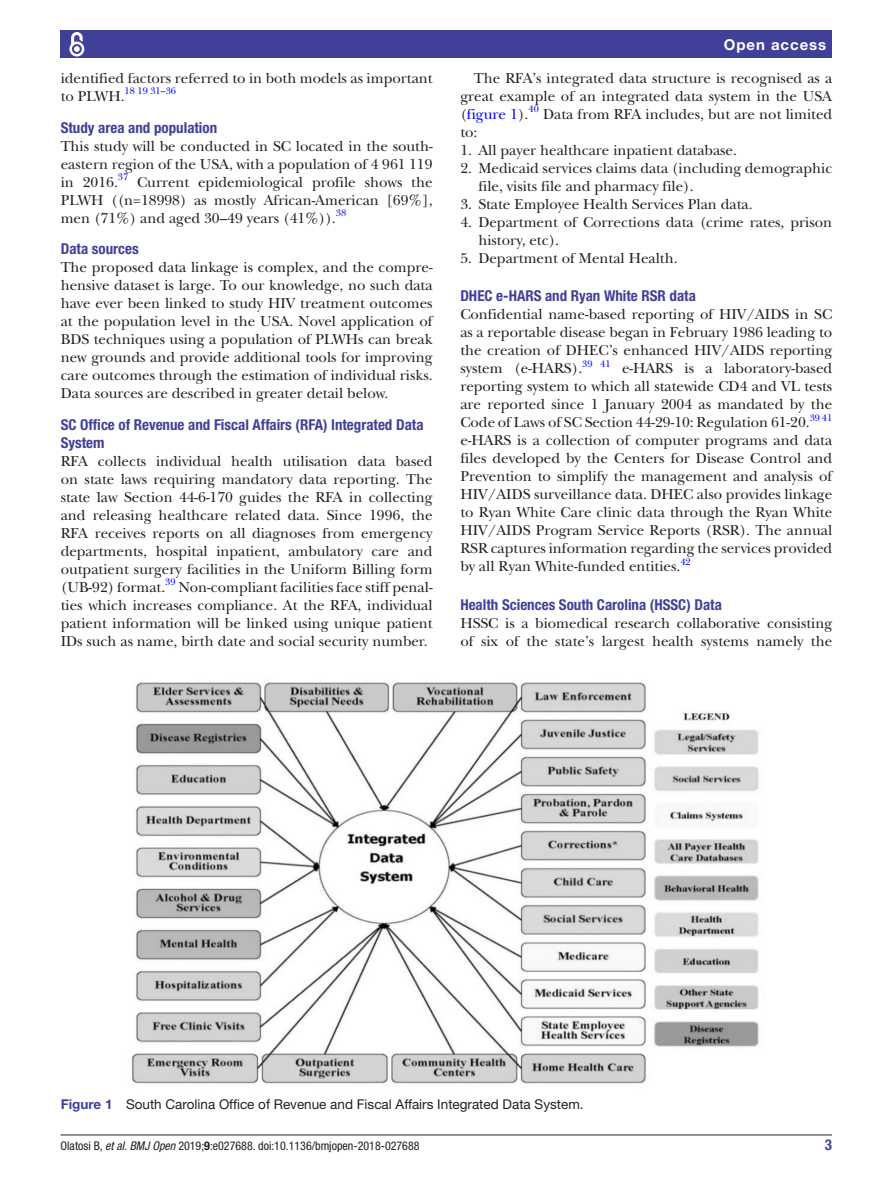
<style>
.page{position:relative;width:893px;height:1191px;background:#fff}
.page>*{position:absolute;margin:0;border:0;box-sizing:border-box;transform-origin:0 0}
.t1{font:15px/18px "New Baskerville";color:#231f20;text-align:justify}
.t2{font:700 condensed 15px/18px "Helvetica Neue LT Std";color:#414099}
.t3{font:700 15px "Helvetica Neue LT Std";letter-spacing:.065em;color:#fff}
.t4{font:13.5px "Helvetica Neue LT Std";color:#231f20}
.t5{font:condensed 12px "Helvetica Neue LT Std";color:#231f20}
.t6{font:9.9px "New Baskerville";color:#00f}
.s1{color:#00f}
.s2{font-weight:700;color:#414099}
.s3{font-style:italic}
.s4{font-weight:700}
</style>
<div class="page">
<hr style="left:61px;top:1134px;width:771px;height:1px;background:#231f20">
<div style="left:61px;top:31px;width:771px;height:27px;background:#414099"></div>
<svg style="left:69px;top:32px;width:16px;height:25px"></svg>
<img style="left:132px;top:682px;width:627px;height:402px">
<p class="t1" style="left:61px;top:69px;width:373px">identified factors referred to in both models as important to PLWH.</p>
<p class="t6" style="left:125px;top:85px;width:53px">18 19 31–36</p>
<p class="t2" style="left:61px;top:118px;width:158px">Study area and population</p>
<p class="t1" style="left:61px;top:137px;width:373px">This study will be conducted in SC located in the south&shy;eastern region of the USA, with a population of 4 961 119 in 2016.</p>
<p class="t6" style="left:118px;top:171px;width:12px">37</p>
<p class="t1" style="left:61px;top:173px;width:373px;text-indent:76px">Current epidemiological profile shows the PLWH ((n=18998) as mostly African-American [69%], men (71%) and aged 30–49 years (41%)).</p>
<p class="t6" style="left:336px;top:207px;width:12px">38</p>
<p class="t2" style="left:61px;top:239px;width:79px">Data sources</p>
<p class="t1" style="left:61px;top:258px;width:373px">The proposed data linkage is complex, and the compre&shy;hensive dataset is large. To our knowledge, no such data have ever been linked to study HIV treatment outcomes at the population level in the USA. Novel application of BDS techniques using a population of PLWHs can break new grounds and provide additional tools for improving care outcomes through the estimation of individual risks.<br>Data sources are described in greater detail below.</p>
<p class="t2" style="left:61px;top:415px;width:364px">SC Office of Revenue and Fiscal Affairs (RFA) Integrated Data<br>System</p>
<p class="t1" style="left:61px;top:452px;width:373px">RFA collects individual health utilisation data based on state laws requiring mandatory data reporting. The state law Section 44-6-170 guides the RFA in collecting and releasing healthcare related data. Since 1996, the RFA receives reports on all diagnoses from emergency departments, hospital inpatient, ambulatory care and outpatient surgery facilities in the Uniform Billing form (UB-92) format.<sup>39</sup> Non-compliant facilities face stiff penal&shy;ties which increases compliance. At the RFA, individual patient information will be linked using unique patient IDs such as name, birth date and social security number.</p>
<p class="t3" style="left:724px;top:35px;width:104px">Open access</p>
<p class="t1" style="left:460px;top:69px;width:373px;text-indent:14px">The RFA’s integrated data structure is recognised as a great example of an integrated data system in the USA (<span class="s1">figure 1</span>).</p>
<p class="t6" style="left:528px;top:103px;width:12px">40</p>
<p class="t1" style="left:543px;top:105px;width:291px">Data from RFA includes, but are not limited</p>
<p class="t1" style="left:460px;top:123px;width:19px">to:</p>
<p class="t1" style="left:460px;top:141px;width:278px">1. All payer healthcare inpatient database.</p>
<p class="t1" style="left:478px;top:159px;width:355px;text-indent:-18px">2. Medicaid services claims data (including demographic file, visits file and pharmacy file).</p>
<p class="t1" style="left:460px;top:195px;width:294px">3. State Employee Health Services Plan data.</p>
<p class="t1" style="left:478px;top:213px;width:355px;text-indent:-18px">4. Department of Corrections data (crime rates, prison history, etc).</p>
<p class="t1" style="left:460px;top:249px;width:219px">5. Department of Mental Health.</p>
<p class="t2" style="left:460px;top:287px;width:190px">DH EC e-HARS and Ryan White RSR</p>
<p class="t2" style="left:669px;top:287px;width:28px">data</p>
<p class="t1" style="left:460px;top:305px;width:373px">Confidential name-based reporting of HIV/AIDS in SC as a reportable disease began in February 1986 leading to the creation of DHEC’s enhanced HIV/AIDS reporting system (e-HARS).</p>
<p class="t6" style="left:582px;top:358px;width:30px">39 41</p>
<p class="t1" style="left:460px;top:359px;width:373px;text-indent:162px">e-HARS is a laboratory-based reporting system to which all statewide CD4 and VL tests are reported since 1 January 2004 as mandated by the Code of Laws of SC Section 44-29-10: Regulation 61-20.</p>
<p class="t6" style="left:810px;top:412px;width:24px">39 41</p>
<p class="t1" style="left:460px;top:431px;width:373px">e-HARS is a collection of computer programs and data files developed by the Centers for Disease Control and Prevention to simplify the management and analysis of HIV/AIDS surveillance data. DHEC also provides linkage to Ryan White Care clinic data through the Ryan White HIV/AIDS Program Service Reports (RSR). The annual RSR captures information regarding the services provided by all Ryan White-funded entities.</p>
<p class="t6" style="left:680px;top:556px;width:12px">42</p>
<p class="t2" style="left:460px;top:595px;width:263px">Health Sciences South Carolina (HSSC) Data</p>
<p class="t1" style="left:460px;top:614px;width:373px">HSSC is a biomedical research collaborative consisting of six of the state’s largest health systems namely the</p>
<p class="t4" style="left:61px;top:1096px;width:524px"><span class="s2">Figure 1</span> South Carolina Office of Revenue and Fiscal Affairs Integrated Data System.</p>
<p class="t5" style="left:61px;top:1138px;width:361px">Olatosi B, <span class="s3">et al</span>. <span class="s3">BMJ Open</span> 2019;<span class="s4">9</span>:e027688. doi:10.1136/bmjopen-2018-027688</p>
<p class="t2" style="left:825px;top:1135px;width:9px">3</p>
</div>
